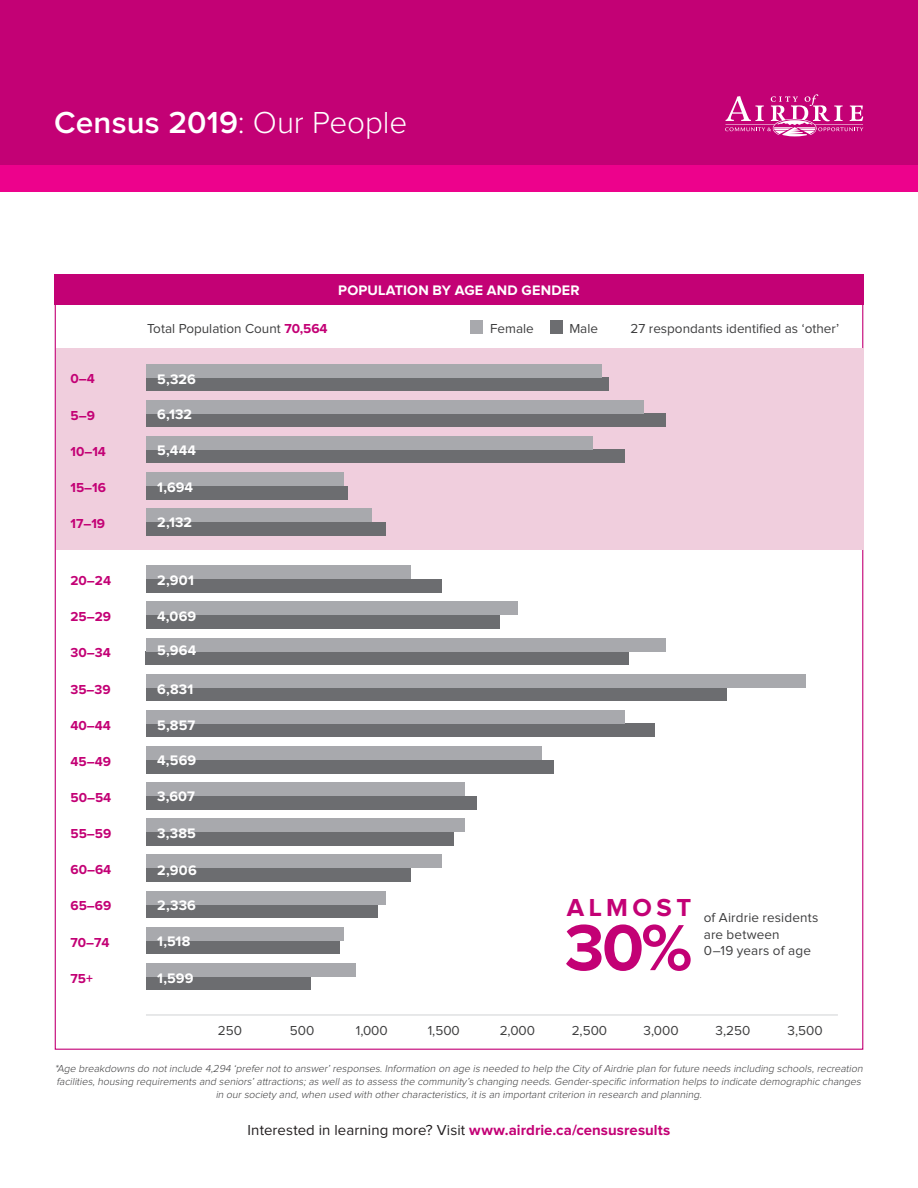
<style>
.page{position:relative;width:918px;height:1188px;background:#fff}
.page>*{position:absolute;margin:0;border:0;box-sizing:border-box;transform-origin:0 0}
.Intro_blurb{font:700 67.5px "Proxima Nova";color:#c30175}
.t1{font:600 31.5px "Proxima Nova";letter-spacing:.01em;color:#fff}
.Intro_blurb-2{font:700 25.5px "Proxima Nova";letter-spacing:.175em;color:#c30175}
.t2{font:15px "Proxima Nova";letter-spacing:.005em;color:#231f20}
.Intro_blurb-3{font:700 14.25px "Proxima Nova";letter-spacing:.01em;color:#fff}
.Intro_blurb-4{font:13.5px/16.2px "Proxima Nova";color:#3e3e3f}
.t3{font:700 13.5px "Proxima Nova";color:#c30175}
.t4{font:italic 300 10.5px/12.6px "Proxima Nova";color:#3e3e3f;text-align:center}
.s1{font-weight:300}
.s2{font-weight:700;color:#c30175}
</style>
<div class="page">
<div style="left:0;top:163px;width:918px;height:28px;background:#ed028c"></div>
<div style="left:0;top:0;width:918px;height:164px;background:#c30175"></div>
<svg style="left:725px;top:94px;width:138px;height:42px"></svg>
<div style="left:54px;top:274px;width:809px;height:31px;background:#c30175"></div>
<div style="left:56px;top:348px;width:807px;height:201px;background:#f0cedd"></div>
<div style="left:146px;top:377px;width:462px;height:14px;background:#6c6d70"></div>
<div style="left:146px;top:364px;width:456px;height:13px;background:#a8a9ad"></div>
<div style="left:146px;top:414px;width:519px;height:13px;background:#6c6d70"></div>
<div style="left:146px;top:400px;width:498px;height:14px;background:#a8a9ad"></div>
<div style="left:146px;top:450px;width:478px;height:13px;background:#6c6d70"></div>
<div style="left:146px;top:436px;width:447px;height:14px;background:#a8a9ad"></div>
<div style="left:146px;top:486px;width:201px;height:13px;background:#6c6d70"></div>
<div style="left:146px;top:472px;width:197px;height:14px;background:#a8a9ad"></div>
<div style="left:146px;top:522px;width:239px;height:14px;background:#6c6d70"></div>
<div style="left:146px;top:508px;width:226px;height:14px;background:#a8a9ad"></div>
<div style="left:146px;top:579px;width:296px;height:14px;background:#6c6d70"></div>
<div style="left:146px;top:566px;width:265px;height:13px;background:#a8a9ad"></div>
<div style="left:146px;top:615px;width:354px;height:14px;background:#6c6d70"></div>
<div style="left:146px;top:602px;width:372px;height:13px;background:#a8a9ad"></div>
<div style="left:146px;top:651px;width:483px;height:14px;background:#6c6d70"></div>
<div style="left:146px;top:638px;width:519px;height:13px;background:#a8a9ad"></div>
<div style="left:146px;top:688px;width:580px;height:13px;background:#6c6d70"></div>
<div style="left:146px;top:674px;width:660px;height:14px;background:#a8a9ad"></div>
<div style="left:146px;top:724px;width:508px;height:13px;background:#6c6d70"></div>
<div style="left:146px;top:710px;width:478px;height:14px;background:#a8a9ad"></div>
<div style="left:146px;top:760px;width:408px;height:13px;background:#6c6d70"></div>
<div style="left:146px;top:746px;width:395px;height:14px;background:#a8a9ad"></div>
<div style="left:146px;top:796px;width:330px;height:13px;background:#6c6d70"></div>
<div style="left:146px;top:782px;width:318px;height:14px;background:#a8a9ad"></div>
<div style="left:146px;top:832px;width:308px;height:14px;background:#6c6d70"></div>
<div style="left:146px;top:819px;width:318px;height:13px;background:#a8a9ad"></div>
<div style="left:146px;top:868px;width:265px;height:14px;background:#6c6d70"></div>
<div style="left:146px;top:855px;width:296px;height:13px;background:#a8a9ad"></div>
<div style="left:146px;top:904px;width:231px;height:14px;background:#6c6d70"></div>
<div style="left:146px;top:891px;width:239px;height:13px;background:#a8a9ad"></div>
<div style="left:146px;top:940px;width:193px;height:14px;background:#6c6d70"></div>
<div style="left:146px;top:927px;width:197px;height:13px;background:#a8a9ad"></div>
<div style="left:146px;top:977px;width:164px;height:13px;background:#6c6d70"></div>
<div style="left:146px;top:963px;width:210px;height:14px;background:#a8a9ad"></div>
<hr style="left:146px;top:1015px;width:692px;height:1px;background:#d1d2d4">
<div style="left:550px;top:320px;width:13px;height:13px;background:#6c6d70"></div>
<div style="left:470px;top:320px;width:13px;height:13px;background:#a8a9ad"></div>
<p class="t1" style="left:54px;top:108px;width:355px">Census 2019<span class="s1">: Our People</span></p>
<p class="t3" style="left:70px;top:371px;width:26px">0–4</p>
<p class="t3" style="left:70px;top:407px;width:26px">5–9</p>
<p class="t3" style="left:70px;top:444px;width:37px">10–14</p>
<p class="t3" style="left:70px;top:480px;width:37px">15–16</p>
<p class="t3" style="left:70px;top:516px;width:36px">17–19</p>
<p class="t3" style="left:70px;top:573px;width:42px">20–24</p>
<p class="t3" style="left:70px;top:609px;width:42px">25–29</p>
<p class="t3" style="left:70px;top:645px;width:42px">30–34</p>
<p class="t3" style="left:70px;top:681px;width:42px">35–39</p>
<p class="t3" style="left:70px;top:718px;width:42px">40–44</p>
<p class="t3" style="left:70px;top:754px;width:42px">45–49</p>
<p class="t3" style="left:70px;top:790px;width:42px">50–54</p>
<p class="t3" style="left:70px;top:826px;width:42px">55–59</p>
<p class="t3" style="left:70px;top:862px;width:42px">60–64</p>
<p class="t3" style="left:70px;top:898px;width:42px">65–69</p>
<p class="t3" style="left:70px;top:934px;width:41px">70–74</p>
<p class="t3" style="left:70px;top:970px;width:24px">75+</p>
<p class="Intro_blurb-4" style="left:147px;top:320px;width:182px">Total Population Count <span class="s2">70,564</span></p>
<p class="Intro_blurb-3" style="left:157px;top:371px;width:40px">5,326</p>
<p class="Intro_blurb-3" style="left:157px;top:406px;width:36px">6,132</p>
<p class="Intro_blurb-3" style="left:157px;top:442px;width:40px">5,444</p>
<p class="Intro_blurb-3" style="left:157px;top:479px;width:37px">1,694</p>
<p class="Intro_blurb-3" style="left:157px;top:514px;width:36px">2,132</p>
<p class="Intro_blurb-3" style="left:338px;top:282px;width:243px">POPULATION BY AGE AND GENDER</p>
<p class="Intro_blurb-4" style="left:490px;top:320px;width:45px">Female</p>
<p class="Intro_blurb-4" style="left:569px;top:320px;width:30px">Male</p>
<p class="Intro_blurb-4" style="left:631px;top:320px;width:210px">27 respondants identified as ‘other’</p>
<p class="Intro_blurb-3" style="left:157px;top:572px;width:38px">2,901</p>
<p class="Intro_blurb-3" style="left:157px;top:608px;width:41px">4,069</p>
<p class="Intro_blurb-3" style="left:157px;top:643px;width:41px">5,964</p>
<p class="Intro_blurb-3" style="left:157px;top:681px;width:38px">6,831</p>
<p class="Intro_blurb-3" style="left:157px;top:717px;width:39px">5,857</p>
<p class="Intro_blurb-3" style="left:157px;top:752px;width:40px">4,569</p>
<p class="Intro_blurb-3" style="left:157px;top:788px;width:39px">3,607</p>
<p class="Intro_blurb-3" style="left:157px;top:825px;width:40px">3,385</p>
<p class="Intro_blurb-3" style="left:157px;top:862px;width:41px">2,906</p>
<p class="Intro_blurb-3" style="left:157px;top:897px;width:40px">2,336</p>
<p class="Intro_blurb-3" style="left:157px;top:933px;width:35px">1,518</p>
<p class="Intro_blurb-3" style="left:157px;top:970px;width:38px">1,599</p>
<p class="Intro_blurb-2" style="left:567px;top:893px;width:126px">ALMOST</p>
<p class="Intro_blurb" style="left:565px;top:909px;width:129px">30%</p>
<p class="Intro_blurb-4" style="left:704px;top:910px;width:116px">of Airdrie residents are between</p>
<p class="Intro_blurb-4" style="left:704px;top:943px;width:109px">0–19 years of age</p>
<p class="Intro_blurb-4" style="left:218px;top:1023px;width:26px">250</p>
<p class="Intro_blurb-4" style="left:290px;top:1023px;width:26px">500</p>
<p class="Intro_blurb-4" style="left:356px;top:1023px;width:34px">1,000</p>
<p class="Intro_blurb-4" style="left:428px;top:1023px;width:34px">1,500</p>
<p class="Intro_blurb-4" style="left:500px;top:1023px;width:37px">2,000</p>
<p class="Intro_blurb-4" style="left:572px;top:1023px;width:37px">2,500</p>
<p class="Intro_blurb-4" style="left:644px;top:1023px;width:36px">3,000</p>
<p class="Intro_blurb-4" style="left:716px;top:1023px;width:36px">3,250</p>
<p class="Intro_blurb-4" style="left:788px;top:1023px;width:37px">3,500</p>
<p class="t4" style="left:55px;top:1063px;width:812px">*Age breakdowns do notinclude 4,294 ‘prefernotto answer’responses.Information on age is needed to help the City of Airdrie plan forfuture needs including schools,recreation facilities,housing requirements and seniors’attractions;as wellas to assess the community’s changing needs.Gender-specific information helps to indicate demographic changes in oursociety and,when used with othercharacteristics,itis an importantcriterion in research and planning.</p>
<p class="t2" style="left:248px;top:1121px;width:424px">Interested in learning more? Visit <span class="s2">www.airdrie.ca/censusresults</span></p>
</div>
